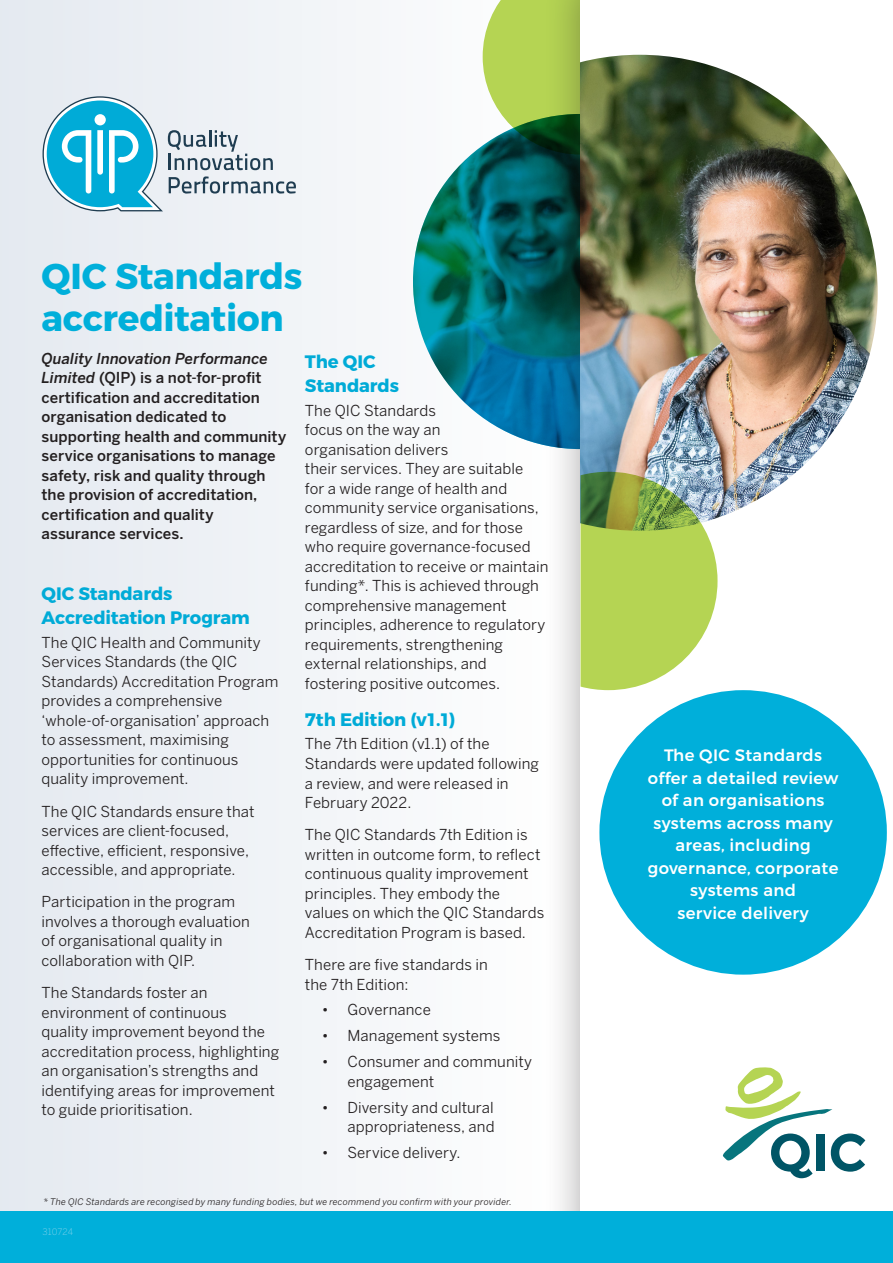
<style>
.page{position:relative;width:893px;height:1263px;background:#fff}
.page>*{position:absolute;margin:0;border:0;box-sizing:border-box;transform-origin:0 0}
.Document_title__24pt{font:700 36px/42px "Montserrat";letter-spacing:-.01em;color:#00afda}
.In-Text_Section_Heading{font:700 18px/24px "Montserrat";letter-spacing:-.005em;color:#00abd7}
.t1{font:500 16.5px/22.5px "Montserrat";letter-spacing:.02em;color:#fff;text-align:center}
.Body_Copy{font:15px/19.5px "Benton Sans";letter-spacing:.005em;color:#231f20}
.Intro_Paragraph{font:500 15px/19.5px "Benton Sans";letter-spacing:.005em;color:#231f20}
.t2{font:italic 9px "Benton Sans";letter-spacing:.02em;color:#231f20}
.t3{font:300 9px "Benton Sans";letter-spacing:.005em;color:#7ed1ea}
.s1{font-style:italic}
</style>
<div class="page">
<div style="left:0;top:0;width:586px;height:1263px;background:#f0f3f7"></div>
<img style="left:413px;top:114px;width:130px;height:335px">
<svg style="left:483px;top:0;width:60px;height:155px;background:#a0c166"></svg>
<div style="left:543px;top:0;width:350px;height:1263px;background:#231f20;opacity:.4"></div>
<div style="left:580px;top:0;width:313px;height:1263px;background:#fff"></div>
<img style="left:580px;top:55px;width:298px;height:463px">
<svg style="left:580px;top:472px;width:137px;height:218px;background:#afca68"></svg>
<div style="left:0;top:1212px;width:893px;height:51px;background:#00afda"></div>
<svg style="left:43px;top:96px;width:253px;height:115px"></svg>
<svg style="left:723px;top:1067px;width:142px;height:111px"></svg>
<div style="left:599px;top:690px;width:288px;height:285px;background:#00afda;border-radius:50%"></div>
<p class="Document_title__24pt" style="left:42px;top:256px;width:262px">QIC Standards accreditation</p>
<p class="Intro_Paragraph" style="left:42px;top:348px;width:246px"><span class="s1">Quality Innovation Performance<br>Limited</span> (QIP) is a not-for-profit certification and accreditation organisation dedicated to supporting health and community service organisations to manage safety, risk and quality through the provision of accreditation, certification and quality assurance services.</p>
<p class="In-Text_Section_Heading" style="left:305px;top:350px;width:96px">The QIC<br>Standards</p>
<p class="Body_Copy" style="left:305px;top:401px;width:245px">The QIC Standards<br>focus on the way an<br>organisation delivers<br>their services. They are suitable<br>for a wide range of health and community service organisations, regardless of size, and for those who require governance-focused accreditation to receive or maintain funding*. This is achieved through comprehensive management principles, adherence to regulatory requirements, strengthening external relationships, and fostering positive outcomes.</p>
<p class="In-Text_Section_Heading" style="left:305px;top:708px;width:152px">7th Edition (v1.1)</p>
<p class="Body_Copy" style="left:305px;top:734px;width:236px">The 7th Edition (v1.1) of the<br>Standards were updated following a review, and were released in<br>February 2022.</p>
<p class="Body_Copy" style="left:305px;top:825px;width:241px">The QIC Standards 7th Edition is written in outcome form, to reflect continuous quality improvement principles. They embody the values on which the QIC Standards<br>Accreditation Program is based.</p>
<p class="Body_Copy" style="left:305px;top:955px;width:184px">There are five standards in the 7th Edition:</p>
<p class="Body_Copy" style="left:322px;top:1000px;width:110px">• Governance</p>
<p class="Body_Copy" style="left:322px;top:1026px;width:180px">• Management systems</p>
<p class="Body_Copy" style="left:347px;top:1052px;width:186px;text-indent:-26px">• Consumer and community engagement</p>
<p class="Body_Copy" style="left:322px;top:1097px;width:174px;text-align:right">• Diversity and cultural appropriateness, and</p>
<p class="Body_Copy" style="left:322px;top:1142px;width:140px">• Service delivery.</p>
<p class="In-Text_Section_Heading" style="left:42px;top:582px;width:210px">QIC Standards<br>Accreditation Program</p>
<p class="Body_Copy" style="left:42px;top:632px;width:239px">The QIC Health and Community<br>Services Standards (the QIC<br>Standards) Accreditation Program provides a comprehensive ‘whole-of-organisation’ approach to assessment, maximising opportunities for continuous quality improvement.</p>
<p class="Body_Copy" style="left:42px;top:801px;width:214px">The QIC Standards ensure that services are client-focused, effective, efficient, responsive, accessible, and appropriate.</p>
<p class="Body_Copy" style="left:42px;top:892px;width:210px">Participation in the program involves a thorough evaluation of organisational quality in collaboration with QIP.</p>
<p class="Body_Copy" style="left:42px;top:983px;width:239px">The Standards foster an environment of continuous<br>quality improvement beyond the accreditation process, highlighting an organisation’s strengths and identifying areas for improvement to guide prioritisation.</p>
<p class="t2" style="left:44px;top:1197px;width:470px">* The QIC Standards are recongised by many funding bodies, but we recommend you confirm with your provider.</p>
<p class="t3" style="left:43px;top:1226px;width:32px">310724</p>
<p class="t1" style="left:648px;top:744px;width:192px">The QIC Standards offer a detailed review of an organisations systems across many areas, including governance, corporate systems and<br>service delivery</p>
</div>
